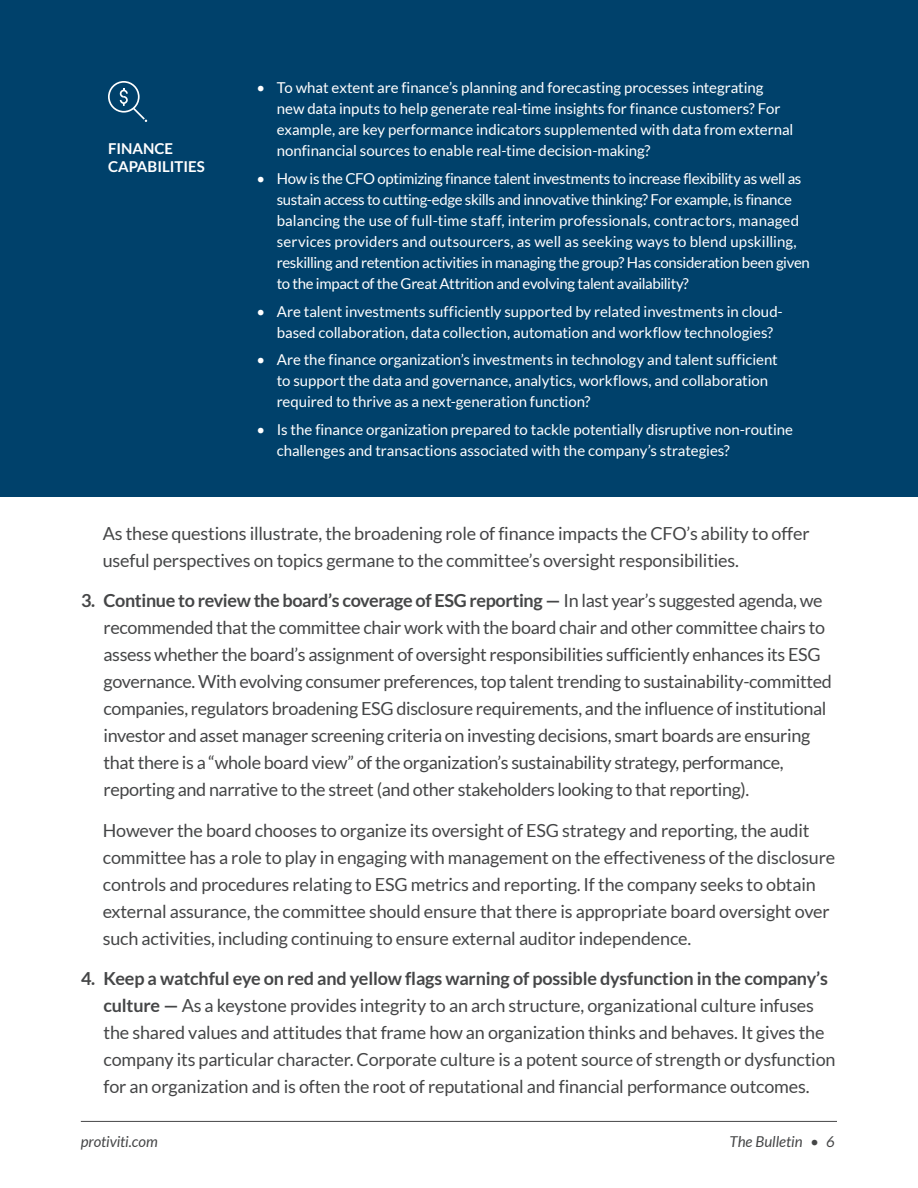
<style>
.page{position:relative;width:918px;height:1188px;background:#fff}
.page>*{position:absolute;margin:0;border:0;box-sizing:border-box;transform-origin:0 0}
.Body_Copy_-_12_18_La{font:18px/27px "Lato";letter-spacing:-.01em;color:#454647}
.t1{font:15px/21px "Lato";letter-spacing:-.005em;color:#fff}
.t2{font:italic 15px "Lato";letter-spacing:-.005em;color:#454647}
.Body_Copy_-_12_18_La-2{font:700 15px/18px "Lato";color:#fff}
.s1{font-weight:700}
</style>
<div class="page">
<hr style="left:81px;top:1121px;width:756px;height:1px;background:#454647">
<div style="left:0;top:0;width:918px;height:497px;background:#00416b"></div>
<svg style="left:108px;top:81px;width:39px;height:41px"></svg>
<p class="Body_Copy_-_12_18_La-2" style="left:108px;top:139px;width:98px">FINANCE<br>CAPABILITIES</p>
<p class="t1" style="left:277px;top:77px;width:518px;text-indent:-20px">• To what extent are finance’s planning and forecasting processes integrating new data inputs to help generate real-time insights for finance customers? For example, are key performance indicators supplemented with data from external nonfinancial sources to enable real-time decision-making?</p>
<p class="t1" style="left:277px;top:168px;width:535px;text-indent:-20px">• How is the CFO optimizing finance talent investments to increase flexibility as well as sustain access to cutting-edge skills and innovative thinking? For example, is finance balancing the use of full-time staff, interim professionals, contractors, managed services providers and outsourcers, as well as seeking ways to blend upskilling, reskilling and retention activities in managing the group? Has consideration been given to the impact of the Great Attrition and evolving talent availability?</p>
<p class="t1" style="left:277px;top:301px;width:508px;text-indent:-20px">• Are talent investments sufficiently supported by related investments in cloud&shy;based collaboration, data collection, automation and workflow technologies?</p>
<p class="t1" style="left:277px;top:349px;width:503px;text-indent:-20px">• Are the finance organization’s investments in technology and talent sufficient to support the data and governance, analytics, workflows, and collaboration required to thrive as a next-generation function?</p>
<p class="t1" style="left:277px;top:419px;width:518px;text-indent:-20px">• Is the finance organization prepared to tackle potentially disruptive non-routine challenges and transactions associated with the company’s strategies?</p>
<p class="Body_Copy_-_12_18_La" style="left:103px;top:520px;width:708px">As these questions illustrate, the broadening role of finance impacts the CFO’s ability to offer useful perspectives on topics germane to the committee’s oversight responsibilities.</p>
<p class="Body_Copy_-_12_18_La" style="left:104px;top:587px;width:730px;text-indent:-22px"><span class="s1">3. Continue to review the board’s coverage of ESG reporting —</span> In last year’s suggested agenda, we recommended that the committee chair work with the board chair and other committee chairs to assess whether the board’s assignment of oversight responsibilities sufficiently enhances its ESG governance. With evolving consumer preferences, top talent trending to sustainability-committed companies, regulators broadening ESG disclosure requirements, and the influence of institutional investor and asset manager screening criteria on investing decisions, smart boards are ensuring that there is a “whole board view” of the organization’s sustainability strategy, performance, reporting and narrative to the street (and other stakeholders looking to that reporting).</p>
<p class="Body_Copy_-_12_18_La" style="left:103px;top:817px;width:734px">However the board chooses to organize its oversight of ESG strategy and reporting, the audit committee has a role to play in engaging with management on the effectiveness of the disclosure controls and procedures relating to ESG metrics and reporting. If the company seeks to obtain external assurance, the committee should ensure that there is appropriate board oversight over such activities, including continuing to ensure external auditor independence.</p>
<p class="Body_Copy_-_12_18_La" style="left:104px;top:965px;width:734px;text-indent:-22px"><span class="s1">4. Keep a watchful eye on red and yellow flags warning of possible dysfunction in the company’s culture —</span> As a keystone provides integrity to an arch structure, organizational culture infuses the shared values and attitudes that frame how an organization thinks and behaves. It gives the company its particular character. Corporate culture is a potent source of strength or dysfunction for an organization and is often the root of reputational and financial performance outcomes.</p>
<p class="t2" style="left:81px;top:1133px;width:78px">protiviti.com</p>
<p class="t2" style="left:730px;top:1133px;width:107px">The Bulletin • 6</p>
</div>
